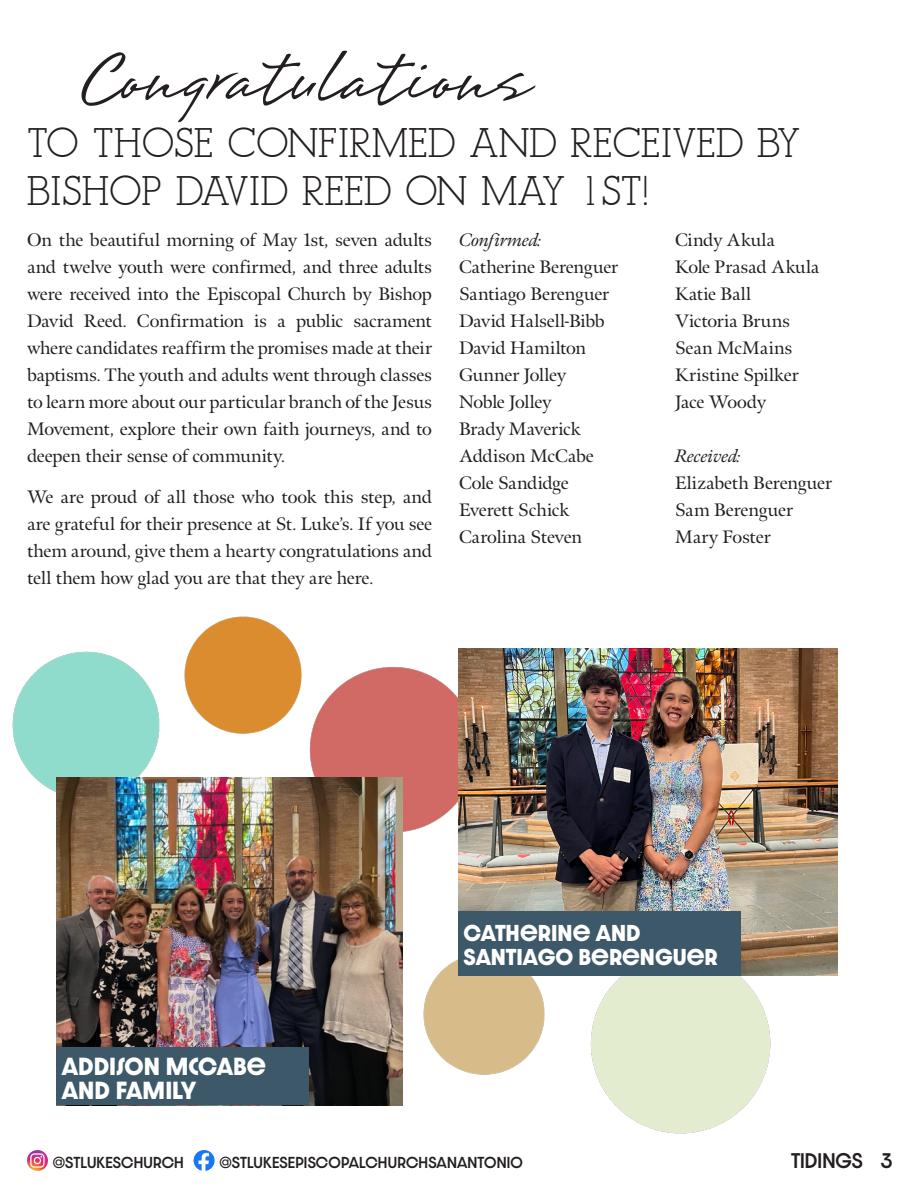
<style>
.page{position:relative;width:918px;height:1188px;background:#fff}
.page>*{position:absolute;margin:0;border:0;box-sizing:border-box;transform-origin:0 0}
.Brisa_Headline{font:88.5px "Brisa";color:#231f20}
.Alexandria_Headline{font:40.5px/48.6px "Alexandria FLF";color:#231f20}
.t1{font:700 21px "Dazzle Unicase";color:#fff}
.t2{font:700 19.5px "Dazzle Unicase";letter-spacing:-.005em;color:#fff}
.t3{font:18px/27px "Meno";letter-spacing:-.005em;color:#231f20;text-align:justify}
.t4{font:italic 18px "Meno";letter-spacing:-.015em;color:#231f20}
.t5{font:500 18px "Dazzle Unicase";letter-spacing:.005em;color:#231f20}
.t6{font:500 13.5px "Dazzle Unicase";letter-spacing:.015em;color:#231f20}
</style>
<div class="page">
<img style="left:27px;top:1150px;width:21px;height:21px;border-radius:10px">
<img style="left:194px;top:1150px;width:21px;height:21px;border-radius:10px">
<img style="left:590px;top:976px;width:181px;height:158px">
<img style="left:423px;top:959px;width:121px;height:116px">
<img style="left:310px;top:667px;width:148px;height:165px">
<img style="left:184px;top:617px;width:118px;height:117px">
<img style="left:12px;top:651px;width:147px;height:141px">
<img style="left:56px;top:778px;width:347px;height:327px">
<img style="left:458px;top:648px;width:380px;height:328px">
<div style="left:458px;top:911px;width:283px;height:65px;background:#3d5869"></div>
<div style="left:56px;top:1048px;width:252px;height:57px;background:#3d5869"></div>
<p class="Brisa_Headline" style="left:80px;top:34px;width:451px">Congratulations</p>
<p class="Alexandria_Headline" style="left:27px;top:118px;width:775px">TO THOSE CONFIRMED AND RECEIVED BY<br>BISHOP DAVID REED ON MAY 1ST!</p>
<p class="t3" style="left:27px;top:226px;width:407px">On the beautiful morning of May 1st, seven adults and twelve youth were confirmed, and three adults were received into the Episcopal Church by Bishop David Reed. Confirmation is a public sacrament where candidates reaffirm the promises made at their baptisms. The youth and adults went through classes to learn more about our particular branch of the Jesus Movement, explore their own faith journeys, and to deepen their sense of community.</p>
<p class="t3" style="left:27px;top:483px;width:407px">We are proud of all those who took this step, and are grateful for their presence at St. Luke’s. If you see them around, give them a hearty congratulations and tell them how glad you are that they are here.</p>
<p class="t4" style="left:459px;top:229px;width:84px">Confirmed:</p>
<p class="t3" style="left:459px;top:253px;width:161px">Catherine Berenguer</p>
<p class="t3" style="left:459px;top:280px;width:152px">Santiago Berenguer</p>
<p class="t3" style="left:459px;top:307px;width:147px">David Halsell-Bibb</p>
<p class="t3" style="left:459px;top:334px;width:129px">David Hamilton</p>
<p class="t3" style="left:459px;top:361px;width:109px">Gunner Jolley</p>
<p class="t3" style="left:459px;top:388px;width:94px">Noble Jolley</p>
<p class="t3" style="left:459px;top:415px;width:123px">Brady Maverick</p>
<p class="t3" style="left:459px;top:442px;width:136px">Addison McCabe</p>
<p class="t3" style="left:459px;top:469px;width:111px">Cole Sandidge</p>
<p class="t3" style="left:459px;top:496px;width:112px">Everett Schick</p>
<p class="t3" style="left:459px;top:523px;width:124px">Carolina Steven</p>
<p class="t3" style="left:675px;top:226px;width:101px">Cindy Akula</p>
<p class="t3" style="left:675px;top:253px;width:146px">Kole Prasad Akula</p>
<p class="t3" style="left:675px;top:280px;width:78px">Katie Ball</p>
<p class="t3" style="left:675px;top:307px;width:116px">Victoria Bruns</p>
<p class="t3" style="left:675px;top:334px;width:119px">Sean McMains</p>
<p class="t3" style="left:675px;top:361px;width:125px">Kristine Spilker</p>
<p class="t3" style="left:675px;top:388px;width:92px">Jace Woody</p>
<p class="t4" style="left:675px;top:445px;width:68px">Received:</p>
<p class="t3" style="left:675px;top:469px;width:159px">Elizabeth Berenguer</p>
<p class="t3" style="left:675px;top:496px;width:119px">Sam Berenguer</p>
<p class="t3" style="left:675px;top:523px;width:97px">Mary Foster</p>
<p class="t1" style="left:62px;top:1050px;width:206px">ADDISON MCCABE</p>
<p class="t1" style="left:62px;top:1074px;width:136px">AND FAMILY</p>
<p class="t2" style="left:464px;top:918px;width:179px">CATHERINE AND</p>
<p class="t2" style="left:464px;top:942px;width:256px">SANTIAGO BERENGUER</p>
<p class="t6" style="left:53px;top:1152px;width:133px">@STLUKESCHURCH</p>
<p class="t6" style="left:219px;top:1152px;width:305px">@STLUKESEPISCOPALCHURCHSANANTONIO</p>
<p class="t5" style="left:791px;top:1147px;width:103px">TIDINGS 3</p>
</div>
